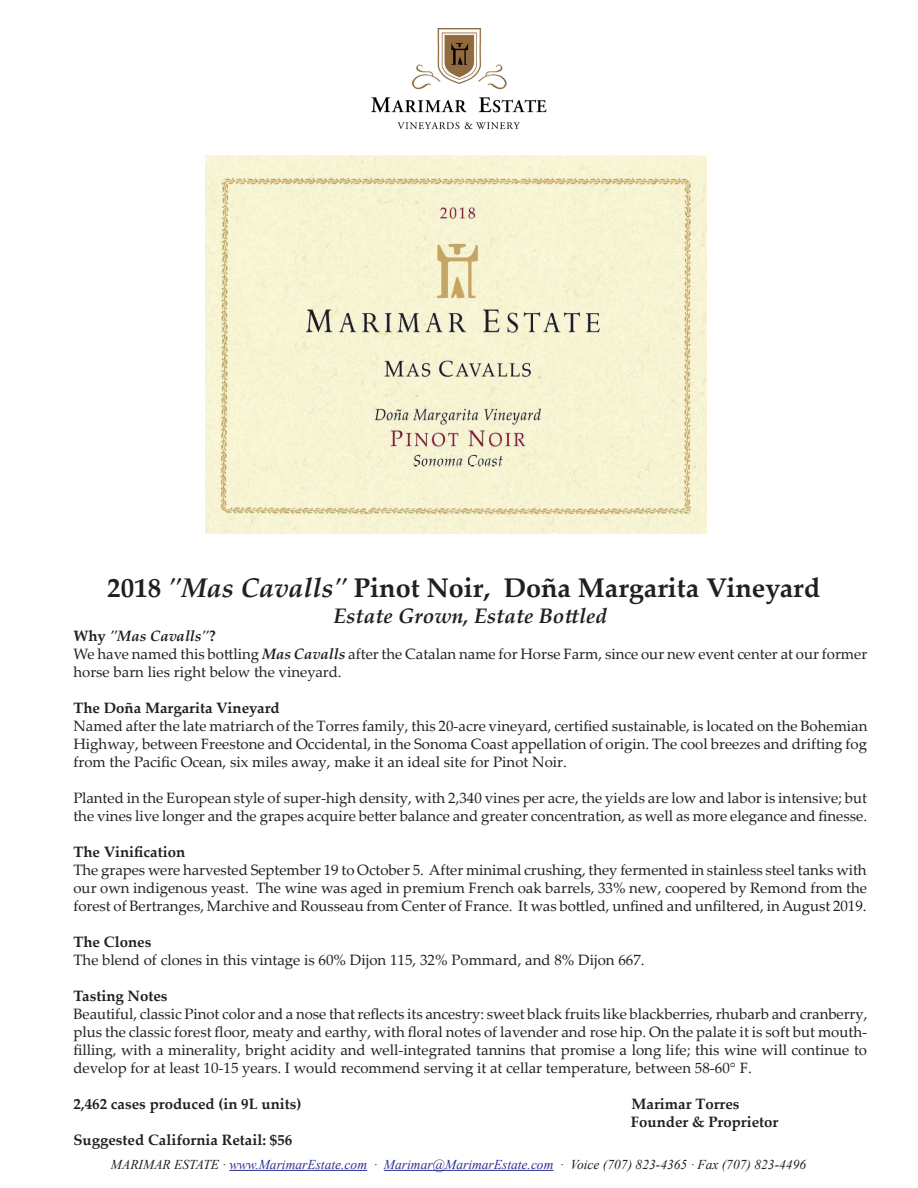
<style>
.page{position:relative;width:918px;height:1188px;background:#fff}
.page>*{position:absolute;margin:0;border:0;box-sizing:border-box;transform-origin:0 0}
.t1{font:700 27px "Palatino Linotype";color:#231f20}
.t2{font:italic 700 21px "Palatino Linotype";color:#231f20}
.t3{font:15px/18px "Palatino Linotype";color:#231f20;text-align:justify}
.t4{font:700 15px "Palatino Linotype";color:#231f20}
.t5{font:italic 700 15px "Palatino Linotype";color:#231f20}
.t6{font:italic 13.5px "Times New Roman";color:#231f20}
.s1{font-style:italic}
.s2{font-style:normal}
.s3{font-weight:700;font-style:italic}
.s4{color:#2e3092}
</style>
<div class="page">
<hr style="left:229px;top:1170px;width:138px;height:1px;background:#2e3092">
<hr style="left:384px;top:1170px;width:169px;height:1px;background:#2e3092">
<img style="left:371px;top:29px;width:176px;height:101px">
<img style="left:206px;top:156px;width:500px;height:378px">
<p class="t1" style="left:107px;top:569px;width:715px">2018 <span class="s1">"Mas Cavalls"</span> Pinot Noir, Doña Margarita Vineyard</p>
<p class="t2" style="left:333px;top:601px;width:275px">Estate Grown, Estate Bottled</p>
<p class="t5" style="left:73px;top:625px;width:144px"><span class="s2">Why</span> "Mas Cavalls"<span class="s2">?</span></p>
<p class="t3" style="left:73px;top:644px;width:795px">We have named this bottling <span class="s3">Mas Cavalls</span> after the Catalan name for Horse Farm, since our new event center at our former horse barn lies right below the vineyard.</p>
<p class="t4" style="left:73px;top:697px;width:208px">The Doña Margarita Vineyard</p>
<p class="t3" style="left:73px;top:716px;width:796px">Named after the late matriarch of the Torres family, this 20-acre vineyard, certified sustainable, is located on the Bohemian Highway, between Freestone and Occidental, in the Sonoma Coast appellation of origin. The cool breezes and drifting fog from the Pacific Ocean, six miles away, make it an ideal site for Pinot Noir.</p>
<p class="t3" style="left:73px;top:788px;width:795px">Planted in the European style of super-high density, with 2,340 vines per acre, the yields are low and labor is intensive; but the vines live longer and the grapes acquire better balance and greater concentration, as well as more elegance and finesse.</p>
<p class="t4" style="left:73px;top:841px;width:113px">The Vinification</p>
<p class="t3" style="left:73px;top:860px;width:795px">The grapes were harvested September 19 to October 5. After minimal crushing, they fermented in stainless steel tanks with our own indigenous yeast. The wine was aged in premium French oak barrels, 33% new, coopered by Remond from the forest of Bertranges, Marchive and Rousseau from Center of France. It was bottled, unfined and unfiltered, in August 2019.</p>
<p class="t4" style="left:73px;top:931px;width:79px">The Clones</p>
<p class="t3" style="left:73px;top:950px;width:573px">The blend of clones in this vintage is 60% Dijon 115, 32% Pommard, and 8% Dijon 667.</p>
<p class="t4" style="left:73px;top:985px;width:96px">Tasting Notes</p>
<p class="t3" style="left:73px;top:1004px;width:796px">Beautiful, classic Pinot color and a nose that reflects its ancestry: sweet black fruits like blackberries, rhubarb and cranberry, plus the classic forest floor, meaty and earthy, with floral notes of lavender and rose hip. On the palate it is soft but mouth&shy;filling, with a minerality, bright acidity and well-integrated tannins that promise a long life; this wine will continue to develop for at least 10-15 years. I would recommend serving it at cellar temperature, between 58-60° F.</p>
<p class="t4" style="left:73px;top:1093px;width:230px">2,462 cases produced (in 9L units)</p>
<p class="t4" style="left:632px;top:1093px;width:109px">Marimar Torres</p>
<p class="t4" style="left:631px;top:1111px;width:149px">Founder &amp; Proprietor</p>
<p class="t4" style="left:73px;top:1129px;width:221px">Suggested California Retail: $56</p>
<p class="t6" style="left:111px;top:1155px;width:697px">MARIMAR ESTATE · <span class="s4">www.MarimarEstate.com</span> · <span class="s4">Marimar@MarimarEstate.com</span> · Voice (707) 823-4365 · Fax (707) 823-4496</p>
</div>
